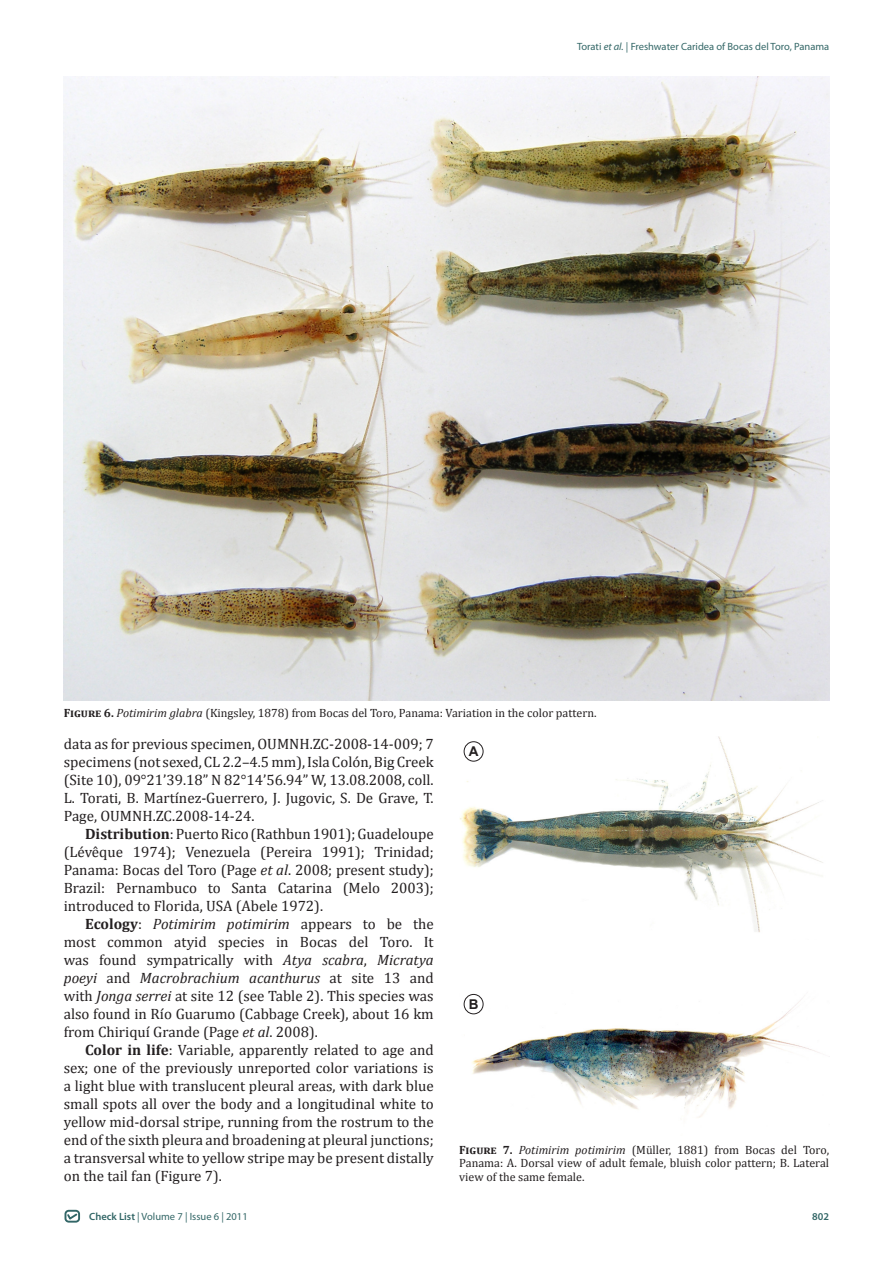
<style>
.page{position:relative;width:893px;height:1263px;background:#fff}
.page>*{position:absolute;margin:0;border:0;box-sizing:border-box;transform-origin:0 0}
.Normal__Web{font:15px/18px "Cambria";color:#231f20;text-align:justify}
.t1{font:700 13.5px "Arial";color:#231f20}
.t2{font:12px/13.5px "Cambria";color:#231f20;text-align:justify}
.t3{font:10.5px "Myriad Pro";color:#336767}
.t4{font:600 10.5px "Myriad Pro";color:#336767}
.s1{font-style:italic}
.s2{font-weight:700}
.s3{font-weight:600}
</style>
<div class="page">
<div style="left:65px;top:1210px;width:15px;height:12px;border:2px solid #326667;border-radius:3px"></div>
<svg style="left:66px;top:1212px;width:13px;height:9px"></svg>
<img style="left:64px;top:77px;width:765px;height:623px">
<img style="left:463px;top:993px;width:356px;height:125px">
<img style="left:460px;top:737px;width:363px;height:196px">
<div style="left:464px;top:742px;width:19px;height:19px;background:#fff;border-radius:50%"></div>
<div style="left:464px;top:741px;width:19px;height:20px;border:1px solid #231f20;border-radius:50%"></div>
<div style="left:464px;top:994px;width:19px;height:20px;background:#fff;border-radius:50%"></div>
<div style="left:464px;top:994px;width:19px;height:20px;border:1px solid #231f20;border-radius:50%"></div>
<p class="t3" style="left:577px;top:40px;width:254px">Torati <span class="s1">et al.</span> | Freshwater Caridea of Bocas del Toro, Panama</p>
<p class="t2" style="left:64px;top:706px;width:534px"><span class="s2">Figure 6.</span> <span class="s1">Potimirim glabra</span> (Kingsley, 1878) from Bocas del Toro, Panama: Variation in the color pattern.</p>
<p class="Normal__Web" style="left:64px;top:734px;width:371px">data as for previous specimen, OUMNH.ZC-2008-14-009; 7 specimens (not sexed, CL 2.2–4.5 mm), Isla Colón, Big Creek (Site 10), 09°21’39.18” N 82°14’56.94” W, 13.08.2008, coll.<br>L. Torati, B. Martínez-Guerrero, J. Jugovic, S. De Grave, T.<br>Page, OUMNH.ZC.2008-14-24.</p>
<p class="Normal__Web" style="left:64px;top:824px;width:371px;text-indent:21px"><span class="s2">Distribution</span>: Puerto Rico (Rathbun 1901); Guadeloupe (Lévêque 1974); Venezuela (Pereira 1991); Trinidad; Panama: Bocas del Toro (Page <span class="s1">et al</span>. 2008; present study); Brazil: Pernambuco to Santa Catarina (Melo 2003); introduced to Florida, USA (Abele 1972).</p>
<p class="Normal__Web" style="left:64px;top:914px;width:371px;text-indent:21px"><span class="s2">Ecology</span>: <span class="s1">Potimirim potimirim</span> appears to be the most common atyid species in Bocas del Toro. It was found sympatrically with <span class="s1">Atya scabra</span>, <span class="s1">Micratya poeyi</span> and <span class="s1">Macrobrachium acanthurus</span> at site 13 and with <span class="s1">Jonga serrei</span> at site 12 (see Table 2). This species was also found in Río Guarumo (Cabbage Creek), about 16 km from Chiriquí Grande (Page <span class="s1">et al</span>. 2008).</p>
<p class="Normal__Web" style="left:64px;top:1040px;width:371px;text-indent:21px"><span class="s2">Color in life</span>: Variable, apparently related to age and sex; one of the previously unreported color variations is a light blue with translucent pleural areas, with dark blue small spots all over the body and a longitudinal white to yellow mid-dorsal stripe, running from the rostrum to the end of the sixth pleura and broadening at pleural junctions; a transversal white to yellow stripe may be present distally on the tail fan (Figure 7).</p>
<p class="t1" style="left:469px;top:742px;width:11px">A</p>
<p class="t1" style="left:469px;top:995px;width:11px">B</p>
<p class="t2" style="left:459px;top:1143px;width:371px"><span class="s2">Figure 7.</span> <span class="s1">Potimirim potimirim</span> (Müller, 1881) from Bocas del Toro, Panama: A. Dorsal view of adult female, bluish color pattern; B. Lateral view of the same female.</p>
<p class="t3" style="left:89px;top:1210px;width:160px"><span class="s3">Check List</span> | Volume 7 | Issue 6 | 2011</p>
<p class="t4" style="left:812px;top:1209px;width:18px">802</p>
</div>
